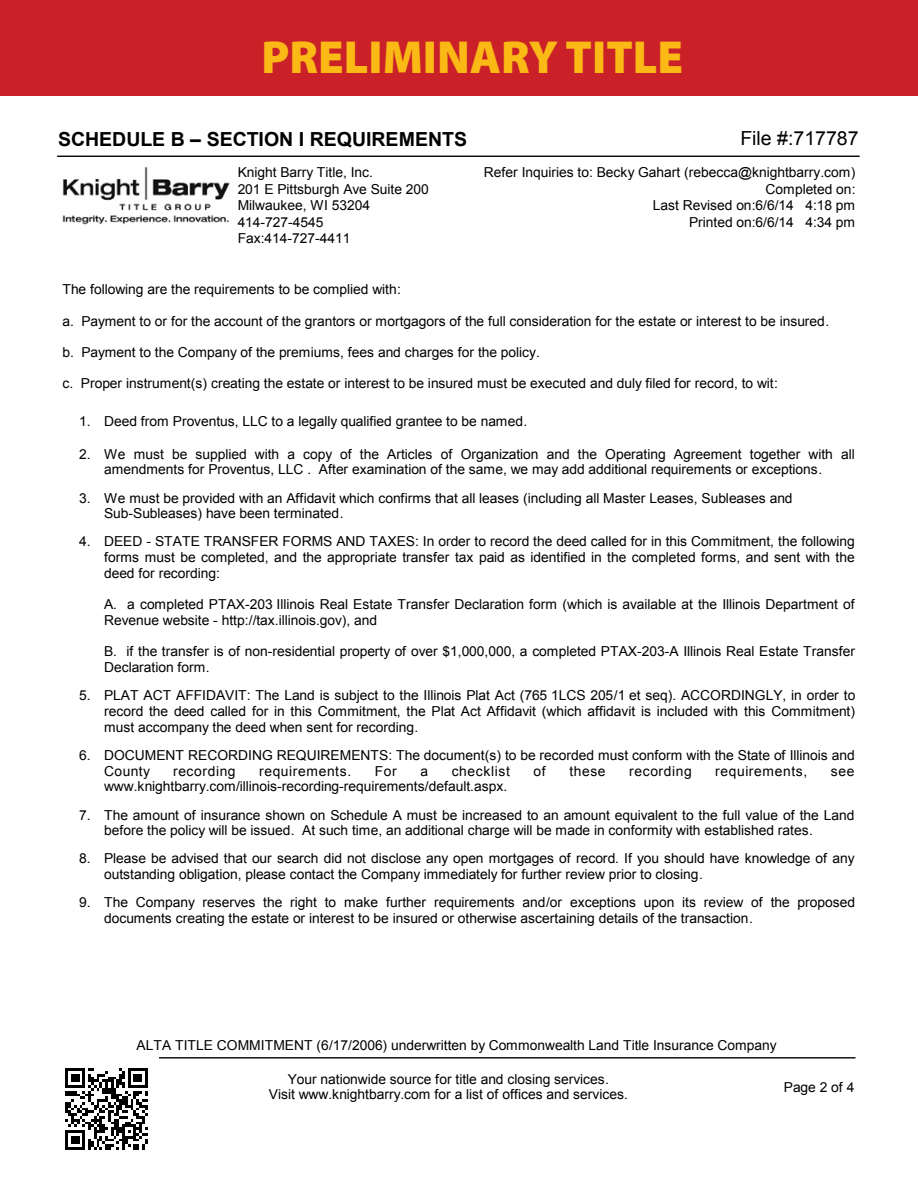
<style>
.page{position:relative;width:918px;height:1188px;background:#fff}
.page>*{position:absolute;margin:0;border:0;box-sizing:border-box;transform-origin:0 0}
.t1{font:900 46.5px "Myriad Pro";color:#fab915}
.t2{font:700 19.35px "Arial";letter-spacing:-.005em;color:#000}
.t3{font:19.35px "Arial";color:#000}
.t4{font:13.8px/15.8px "Arial";letter-spacing:-.005em;color:#000}
.t5{font:13.8px "Arial";letter-spacing:.04em;color:#000}
.t6{font:13.8px "Arial";letter-spacing:.045em;color:#000}
</style>
<div class="page">
<div style="left:0;top:0;width:918px;height:96px;background:#ca2129"></div>
<hr style="left:57px;top:156px;width:803px;height:1px;background:#000">
<hr style="left:57px;top:1057px;width:799px;height:2px;background:#000">
<img style="left:62px;top:167px;width:168px;height:58px">
<img style="left:57px;top:1058px;width:101px;height:92px">
<h1 class="t1" style="left:262px;top:27px;width:423px">PRELIMINARY TITLE</h1>
<h2 class="t2" style="left:58px;top:126px;width:411px">SCHEDULE B – SECTION I REQUIREMENTS</h2>
<h2 class="t3" style="left:740px;top:126px;width:120px">File #:717787</h2>
<p class="t4" style="left:238px;top:164px;width:193px;line-height:16.5px">Knight Barry Title, Inc.<br>201 E Pittsburgh Ave Suite 200<br>Milwaukee, WI 53204<br>414-727-4545<br>Fax:414-727-4411</p>
<p class="t4" style="left:484px;top:164px;width:373px;line-height:16.5px;text-align:right">Refer Inquiries to: Becky Gahart (rebecca@knightbarry.com)<br>Completed on:</p>
<p class="t4" style="left:653px;top:198px;width:204px">Last Revised on:6/6/14 4:18 pm</p>
<p class="t4" style="left:689px;top:214px;width:168px">Printed on:6/6/14 4:34 pm</p>
<p class="t4" style="left:62px;top:282px;width:340px">The following are the requirements to be complied with:</p>
<p class="t4" style="left:62px;top:313px;width:768px">a. Payment to or for the account of the grantors or mortgagors of the full consideration for the estate or interest to be insured.</p>
<p class="t4" style="left:62px;top:344px;width:479px">b. Payment to the Company of the premiums, fees and charges for the policy.</p>
<p class="t4" style="left:62px;top:376px;width:717px">c. Proper instrument(s) creating the estate or interest to be insured must be executed and duly filed for record, to wit:</p>
<p class="t4" style="left:79px;top:413px;width:450px">1. Deed from Proventus, LLC to a legally qualified grantee to be named.</p>
<p class="t4" style="left:104px;top:446px;width:752px">We must be supplied with a copy of the Articles of Organization and the Operating Agreement together with all amendments for Proventus, LLC . After examination of the same, we may add additional requirements or exceptions.</p>
<p class="t4" style="left:79px;top:446px;width:13px">2.</p>
<p class="t4" style="left:79px;top:490px;width:13px">3.</p>
<p class="t4" style="left:104px;top:490px;width:690px">We must be provided with an Affidavit which confirms that all leases (including all Master Leases, Subleases and<br>Sub-Subleases) have been terminated.</p>
<p class="t4" style="left:79px;top:534px;width:13px">4.</p>
<p class="t4" style="left:104px;top:534px;width:752px;text-align:justify">DEED - STATE TRANSFER FORMS AND TAXES: In order to record the deed called for in this Commitment, the following forms must be completed, and the appropriate transfer tax paid as identified in the completed forms, and sent with the deed for recording:</p>
<p class="t4" style="left:104px;top:597px;width:752px">A. a completed PTAX-203 Illinois Real Estate Transfer Declaration form (which is available at the Illinois Department of<br>Revenue website - http://tax.illinois.gov), and</p>
<p class="t4" style="left:104px;top:644px;width:752px">B. if the transfer is of non-residential property of over $1,000,000, a completed PTAX-203-A Illinois Real Estate Transfer<br>Declaration form.</p>
<p class="t4" style="left:79px;top:688px;width:13px">5.</p>
<p class="t4" style="left:104px;top:688px;width:753px;text-align:justify">PLAT ACT AFFIDAVIT: The Land is subject to the Illinois Plat Act (765 1LCS 205/1 et seq). ACCORDINGLY, in order to record the deed called for in this Commitment, the Plat Act Affidavit (which affidavit is included with this Commitment) must accompany the deed when sent for recording.</p>
<p class="t4" style="left:79px;top:747px;width:13px">6.</p>
<p class="t4" style="left:104px;top:747px;width:752px">DOCUMENT RECORDING REQUIREMENTS: The document(s) to be recorded must conform with the State of Illinois and<br>County</p>
<p class="t5" style="left:173px;top:762px;width:64px">recording</p>
<p class="t5" style="left:259px;top:762px;width:94px">requirements.</p>
<p class="t4" style="left:375px;top:763px;width:23px">For</p>
<p class="t4" style="left:420px;top:763px;width:9px">a</p>
<p class="t6" style="left:452px;top:762px;width:60px">checklist</p>
<p class="t4" style="left:533px;top:763px;width:14px">of</p>
<p class="t4" style="left:569px;top:763px;width:38px">these</p>
<p class="t5" style="left:629px;top:762px;width:64px">recording</p>
<p class="t5" style="left:715px;top:762px;width:94px">requirements,</p>
<p class="t4" style="left:831px;top:763px;width:25px">see</p>
<p class="t4" style="left:104px;top:779px;width:405px">www.knightbarry.com/illinois-recording-requirements/default.aspx.</p>
<p class="t4" style="left:79px;top:807px;width:13px">7.</p>
<p class="t4" style="left:104px;top:807px;width:752px">The amount of insurance shown on Schedule A must be increased to an amount equivalent to the full value of the Land before the policy will be issued. At such time, an additional charge will be made in conformity with established rates.</p>
<p class="t4" style="left:79px;top:851px;width:13px">8.</p>
<p class="t4" style="left:104px;top:851px;width:752px">Please be advised that our search did not disclose any open mortgages of record. If you should have knowledge of any outstanding obligation, please contact the Company immediately for further review prior to closing.</p>
<p class="t4" style="left:79px;top:895px;width:13px">9.</p>
<p class="t4" style="left:104px;top:895px;width:753px">The Company reserves the right to make further requirements and/or exceptions upon its review of the proposed documents creating the estate or interest to be insured or otherwise ascertaining details of the transaction.</p>
<p class="t4" style="left:137px;top:1038px;width:642px">ALTA TITLE COMMITMENT (6/17/2006) underwritten by Commonwealth Land Title Insurance Company</p>
<p class="t4" style="left:269px;top:1071px;width:361px;text-align:center">Your nationwide source for title and closing services.<br>Visit www.knightbarry.com for a list of offices and services.</p>
<p class="t4" style="left:784px;top:1079px;width:72px">Page 2 of 4</p>
</div>
